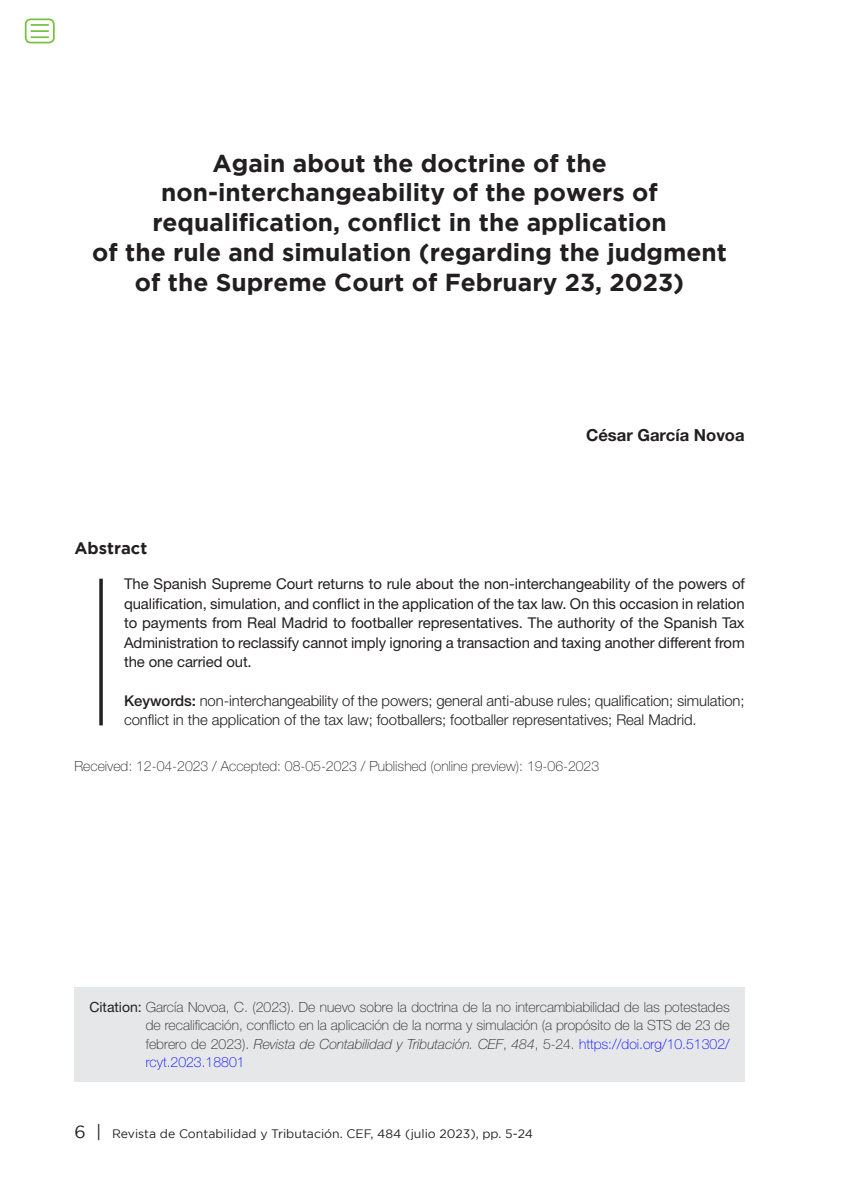
<style>
.page{position:relative;width:844px;height:1191px;background:#fff}
.page>*{position:absolute;margin:0;border:0;box-sizing:border-box;transform-origin:0 0}
.Título_NUEVO_FORMATO{font:700 24.5px/29.8px "Gotham";color:#231f20;text-align:center}
.Autor{font:700 16.62px "Helvetica Neue LT Std";color:#231f20}
.Extracto{font:700 16.62px "Gotham";color:#231f20}
.Texto_extracto{font:14.88px/19.4px "Helvetica Neue LT Std";letter-spacing:-.01em;color:#231f20;text-align:justify}
.P_clave{font:300 14.88px/19.2px "Helvetica Neue LT Std";letter-spacing:-.005em;color:#231f20}
.Cómo_citar{font:100 14px/18.4px "Helvetica Neue LT Std";color:#231f20;text-align:justify}
.Fechas_entrada_acept{font:100 14px "Helvetica Neue LT Std";letter-spacing:-.005em;color:#231f20}
.t1{font:12.25px "Gotham";color:#231f20}
.s1{font-weight:500}
.s2{font-weight:400}
.s3{font-style:italic}
.s4{color:#00f}
.s5{font-size:17.5px}
</style>
<div class="page">
<svg style="left:99px;top:578px;width:4px;height:147px"></svg>
<div style="left:74px;top:987px;width:670px;height:94px;background:#e6e7e9"></div>
<div style="left:25px;top:18px;width:30px;height:25px;border:2px solid #79c142;border-radius:5px"></div>
<svg style="left:31px;top:24px;width:18px;height:14px"></svg>
<p class="Título_NUEVO_FORMATO" style="left:92px;top:147px;width:636px">Again about the doctrine of the non-interchangeability of the powers of requalification, conflict in the application<br>of the rule and simulation (regarding the judgment of the Supreme Court of February 23, 2023)</p>
<p class="Autor" style="left:586px;top:425px;width:160px">César García Novoa</p>
<p class="Extracto" style="left:74px;top:538px;width:74px">Abstract</p>
<p class="Texto_extracto" style="left:124px;top:574px;width:622px">The Spanish Supreme Court returns to rule about the non-interchangeability of the powers of qualification, simulation, and conflict in the application of the tax law. On this occasion in relation to payments from Real Madrid to footballer representatives. The authority of the Spanish Tax Administration to reclassify cannot imply ignoring a transaction and taxing another different from the one carried out.</p>
<p class="P_clave" style="left:124px;top:691px;width:622px"><span class="s1">Keywords:</span> non-interchangeability of the powers; general anti-abuse rules; qualification; simulation; conflict in the application of the tax law; footballers; footballer representatives; Real Madrid.</p>
<p class="Fechas_entrada_acept" style="left:74px;top:758px;width:526px">Received: 12-04-2023 / Accepted: 08-05-2023 / Published (online preview): 19-06-2023</p>
<p class="Cómo_citar" style="left:146px;top:997px;width:585px;text-indent:-56px"><span class="s2">Citation:</span> García Novoa, C. (2023). De nuevo sobre la doctrina de la no intercambiabilidad de las potestades de recalificación, conflicto en la aplicación de la norma y simulación (a propósito de la STS de 23 de febrero de 2023). <span class="s3">Revista de Contabilidad y Tributación. CEF</span>, <span class="s3">484</span>, 5-24. <span class="s4">https://doi.org/10.51302/ rcyt.2023.18801</span></p>
<p class="t1" style="left:74px;top:1127px;width:460px"><span class="s5">6 |</span> Revista de Contabilidad y Tributación. CEF, 484 (julio 2023), pp. 5-24</p>
</div>
